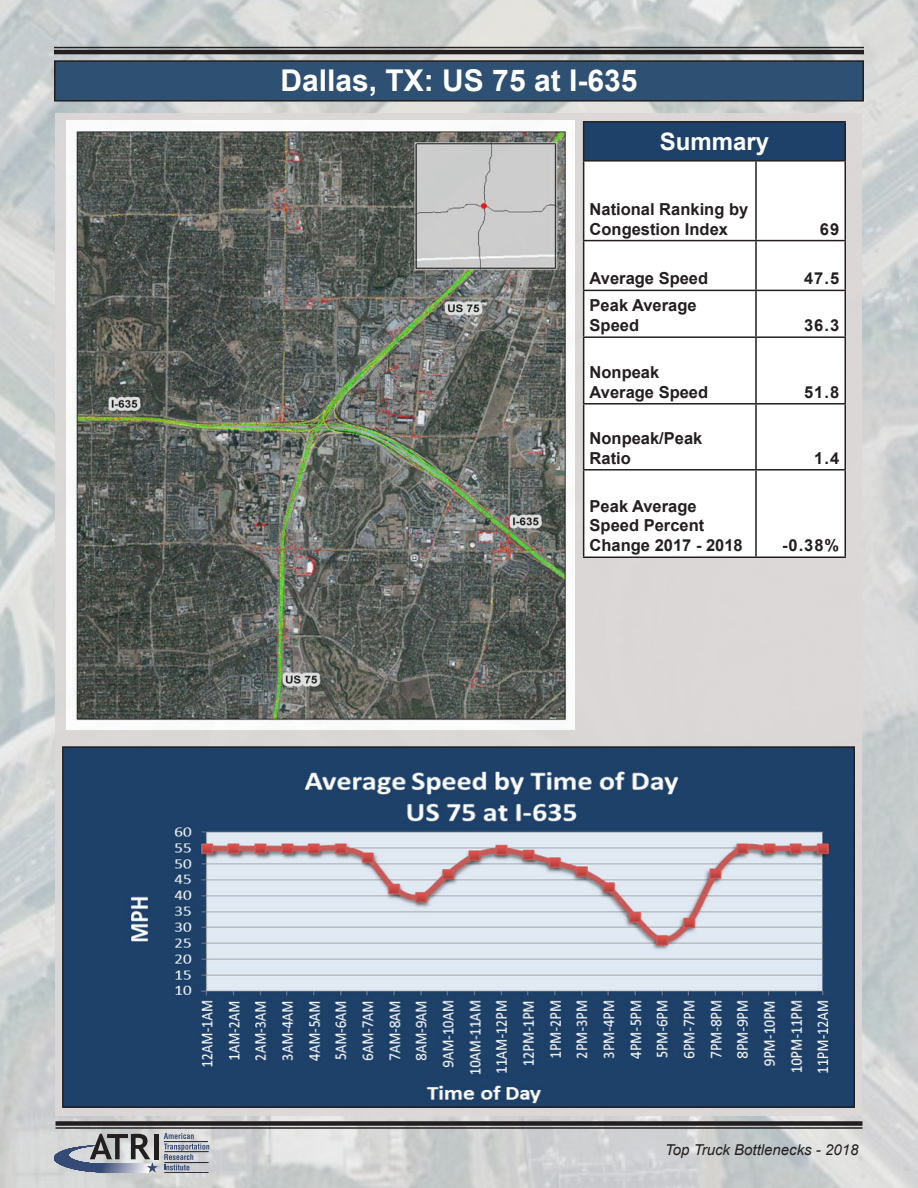
<style>
.page{position:relative;width:918px;height:1188px;background:#fff}
.page>*{position:absolute;margin:0;border:0;box-sizing:border-box;transform-origin:0 0}
.t1{font:700 30px "Arial";color:#fff}
.t2{font:700 24px "Arial";color:#fff}
.t3{font:700 16.5px/19.8px "Arial";color:#231f20}
.t4{font:italic 15px "Arial";color:#231f20}
</style>
<div class="page">
<img style="left:0;top:0;width:918px;height:1188px">
<div style="left:56px;top:113px;width:806px;height:1003px;background:#dcd8d7"></div>
<img style="left:66px;top:121px;width:509px;height:609px">
<div style="left:55px;top:61px;width:808px;height:40px;background:#2e5072"></div>
<div style="left:54px;top:60px;width:810px;height:42px;border:2px solid #231f20"></div>
<hr style="left:56px;top:1127px;width:806px;height:2px;background:#231f20">
<div style="left:56px;top:1121px;width:806px;height:5px;background:#231f20"></div>
<div style="left:584px;top:122px;width:261px;height:39px;background:#1e4169"></div>
<div style="left:584px;top:162px;width:260px;height:394px;background:#fff"></div>
<hr style="left:583px;top:162px;width:1px;height:78px;background:#231f20">
<hr style="left:755px;top:162px;width:2px;height:78px;background:#231f20">
<hr style="left:844px;top:162px;width:2px;height:78px;background:#231f20">
<hr style="left:583px;top:240px;width:173px;height:1px;background:#231f20">
<hr style="left:583px;top:241px;width:1px;height:49px;background:#231f20">
<hr style="left:756px;top:240px;width:90px;height:1px;background:#231f20">
<hr style="left:755px;top:241px;width:2px;height:49px;background:#231f20">
<hr style="left:844px;top:241px;width:2px;height:49px;background:#231f20">
<hr style="left:583px;top:290px;width:173px;height:1px;background:#231f20">
<hr style="left:583px;top:291px;width:1px;height:45px;background:#231f20">
<hr style="left:756px;top:290px;width:90px;height:1px;background:#231f20">
<hr style="left:755px;top:291px;width:2px;height:45px;background:#231f20">
<hr style="left:844px;top:291px;width:2px;height:45px;background:#231f20">
<hr style="left:583px;top:336px;width:173px;height:2px;background:#231f20">
<hr style="left:583px;top:338px;width:1px;height:65px;background:#231f20">
<hr style="left:756px;top:336px;width:90px;height:2px;background:#231f20">
<hr style="left:755px;top:338px;width:2px;height:65px;background:#231f20">
<hr style="left:844px;top:338px;width:2px;height:65px;background:#231f20">
<hr style="left:583px;top:403px;width:173px;height:2px;background:#231f20">
<hr style="left:583px;top:405px;width:1px;height:64px;background:#231f20">
<hr style="left:756px;top:403px;width:90px;height:2px;background:#231f20">
<hr style="left:755px;top:405px;width:2px;height:64px;background:#231f20">
<hr style="left:844px;top:405px;width:2px;height:64px;background:#231f20">
<hr style="left:583px;top:469px;width:173px;height:2px;background:#231f20">
<hr style="left:583px;top:471px;width:1px;height:85px;background:#231f20">
<hr style="left:756px;top:469px;width:90px;height:2px;background:#231f20">
<hr style="left:755px;top:471px;width:2px;height:85px;background:#231f20">
<hr style="left:844px;top:471px;width:2px;height:85px;background:#231f20">
<hr style="left:583px;top:556px;width:173px;height:2px;background:#231f20">
<hr style="left:756px;top:556px;width:90px;height:2px;background:#231f20">
<hr style="left:583px;top:121px;width:173px;height:2px;background:#231f20">
<hr style="left:583px;top:123px;width:1px;height:37px;background:#231f20">
<hr style="left:756px;top:121px;width:90px;height:2px;background:#231f20">
<hr style="left:844px;top:123px;width:2px;height:37px;background:#231f20">
<hr style="left:583px;top:160px;width:173px;height:2px;background:#231f20">
<hr style="left:756px;top:160px;width:90px;height:2px;background:#231f20">
<img style="left:65px;top:749px;width:787px;height:356px">
<div style="left:62px;top:746px;width:793px;height:362px;border:2px solid #231f20"></div>
<hr style="left:54px;top:47px;width:810px;height:1px;background:#231f20">
<hr style="left:54px;top:50px;width:810px;height:4px;background:#231f20">
<svg style="left:164px;top:1133px;width:45px;height:38px;background:#b0b4bf"></svg>
<div style="left:154px;top:1134px;width:5px;height:25px;background:#231f20"></div>
<hr style="left:164px;top:1141px;width:44px;height:1px;background:#231f20">
<hr style="left:164px;top:1151px;width:45px;height:1px;background:#231f20">
<hr style="left:164px;top:1162px;width:45px;height:1px;background:#231f20">
<hr style="left:164px;top:1172px;width:45px;height:1px;background:#231f20">
<svg style="left:54px;top:1134px;width:104px;height:39px;background:#9296a0"></svg>
<p class="t1" style="left:281px;top:60px;width:358px">Dallas, TX: US 75 at I-635</p>
<p class="t2" style="left:660px;top:126px;width:111px">Summary</p>
<p class="t3" style="left:590px;top:200px;width:160px">National Ranking by<br>Congestion Index</p>
<p class="t3" style="left:820px;top:219px;width:21px">69</p>
<p class="t3" style="left:590px;top:269px;width:120px">Average Speed</p>
<p class="t3" style="left:804px;top:269px;width:37px">47.5</p>
<p class="t3" style="left:590px;top:296px;width:109px">Peak Average<br>Speed</p>
<p class="t3" style="left:804px;top:316px;width:37px">36.3</p>
<p class="t3" style="left:590px;top:363px;width:120px">Nonpeak<br>Average Speed</p>
<p class="t3" style="left:590px;top:429px;width:114px">Nonpeak/Peak<br>Ratio</p>
<p class="t3" style="left:590px;top:496px;width:155px">Peak Average<br>Speed Percent<br>Change 2017 - 2018</p>
<p class="t3" style="left:804px;top:383px;width:37px">51.8</p>
<p class="t3" style="left:814px;top:449px;width:26px">1.4</p>
<p class="t3" style="left:782px;top:536px;width:59px">-0.38%</p>
<p class="t4" style="left:665px;top:1140px;width:195px">Top Truck Bottlenecks - 2018</p>
</div>
